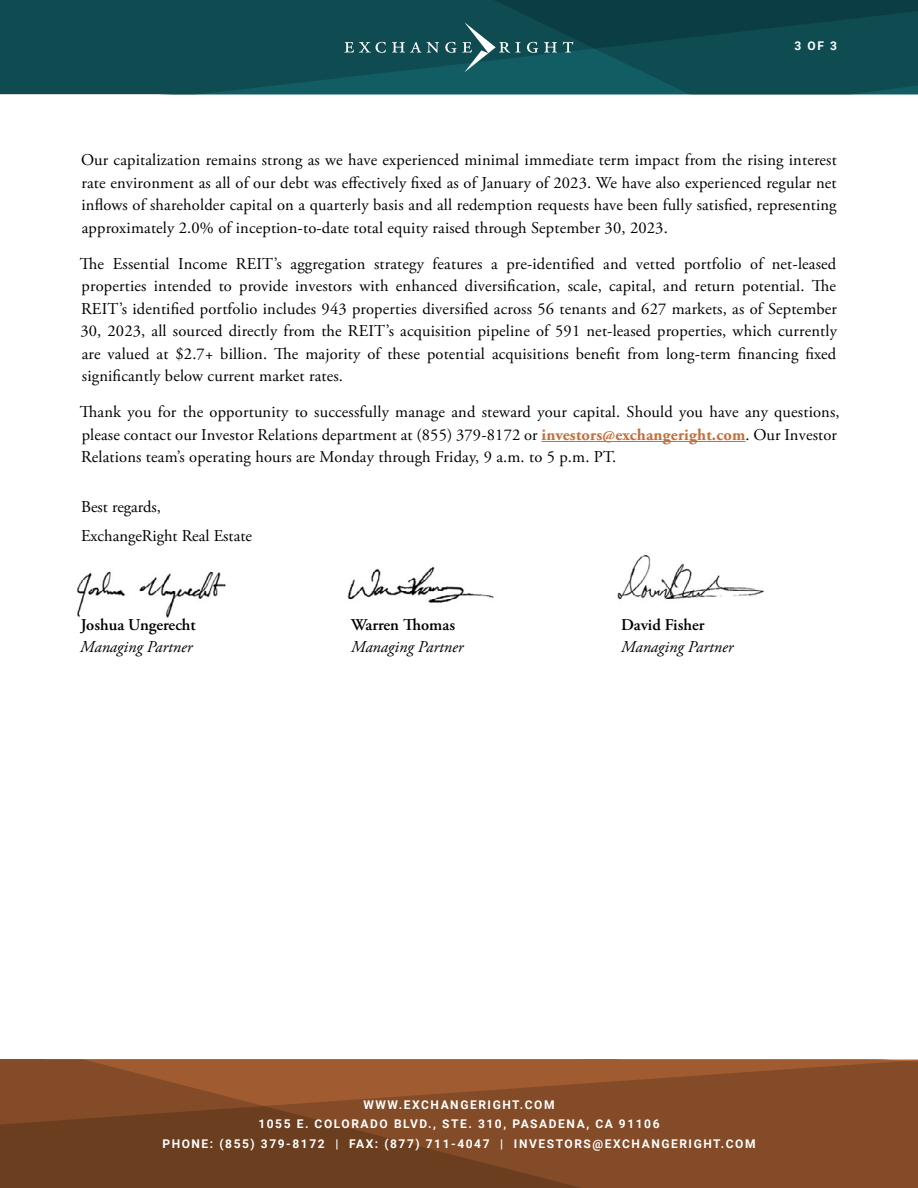
<style>
.page{position:relative;width:918px;height:1188px;background:#fff}
.page>*{position:absolute;margin:0;border:0;box-sizing:border-box;transform-origin:0 0}
.t1{font:16.5px/22.5px "Adobe Garamond Pro";letter-spacing:.01em;color:#000;text-align:justify}
.t2{font:italic 16.5px "Adobe Garamond Pro";color:#000}
.t3{font:600 16.5px "Adobe Garamond Pro";color:#000}
.t4{font:700 12px/19.5px "Roboto";letter-spacing:.13em;color:#fff;text-align:center}
.s1{font-weight:700;color:#c46e3a}
</style>
<div class="page">
<svg style="left:0;top:0;width:445px;height:94px;background:#0e4d53"></svg>
<svg style="left:0;top:1059px;width:918px;height:129px;background:#814a26"></svg>
<svg style="left:344px;top:42px;width:42px;height:11px"></svg>
<svg style="left:392px;top:42px;width:47px;height:11px"></svg>
<svg style="left:445px;top:0;width:473px;height:94px;background:#104c53"></svg>
<hr style="left:541px;top:441px;width:205px;height:1px;background:#c46e3a">
<img style="left:76px;top:572px;width:150px;height:46px">
<img style="left:347px;top:566px;width:147px;height:37px">
<img style="left:617px;top:554px;width:147px;height:45px">
<p class="t4" style="left:795px;top:35px;width:44px">3 OF 3</p>
<p class="t1" style="left:81px;top:149px;width:757px">Our capitalization remains strong as we have experienced minimal immediate term impact from the rising interest rate environment as all of our debt was effectively fixed as of January of 2023. We have also experienced regular net inflows of shareholder capital on a quarterly basis and all redemption requests have been fully satisfied, representing approximately 2.0% of inception-to-date total equity raised through September 30, 2023.</p>
<p class="t1" style="left:80px;top:253px;width:759px">The Essential Income REIT’s aggregation strategy features a pre-identified and vetted portfolio of net-leased properties intended to provide investors with enhanced diversification, scale, capital, and return potential. The REIT’s identified portfolio includes 943 properties diversified across 56 tenants and 627 markets, as of September 30, 2023, all sourced directly from the REIT’s acquisition pipeline of 591 net-leased properties, which currently are valued at $2.7+ billion. The majority of these potential acquisitions benefit from long-term financing fixed significantly below current market rates.</p>
<p class="t1" style="left:80px;top:401px;width:761px;text-align:left">Thank you for the opportunity to successfully manage and steward your capital. Should you have any questions, please contact our Investor Relations department at (855) 379-8172 or <span class="s1">investors@exchangeright.com</span>. Our Investor<br>Relations team’s operating hours are Monday through Friday, 9 a.m. to 5 p.m. PT.</p>
<p class="t1" style="left:81px;top:493px;width:172px;line-height:29.2px">Best regards,<br>ExchangeRight Real Estate</p>
<p class="t3" style="left:81px;top:615px;width:117px">Joshua Ungerecht</p>
<p class="t3" style="left:351px;top:615px;width:106px">Warren Thomas</p>
<p class="t3" style="left:621px;top:615px;width:85px">David Fisher</p>
<p class="t2" style="left:80px;top:637px;width:114px">Managing Partner</p>
<p class="t2" style="left:351px;top:637px;width:114px">Managing Partner</p>
<p class="t2" style="left:621px;top:637px;width:114px">Managing Partner</p>
<p class="t4" style="left:162px;top:1094px;width:595px">WWW.EXCHANGERIGHT.COM<br>1055 E. COLORADO BLVD., STE. 310, PASADENA, CA 91106<br>PHONE: (855) 379-8172 | FAX: (877) 711-4047 | INVESTORS@EXCHANGERIGHT.COM</p>
</div>
